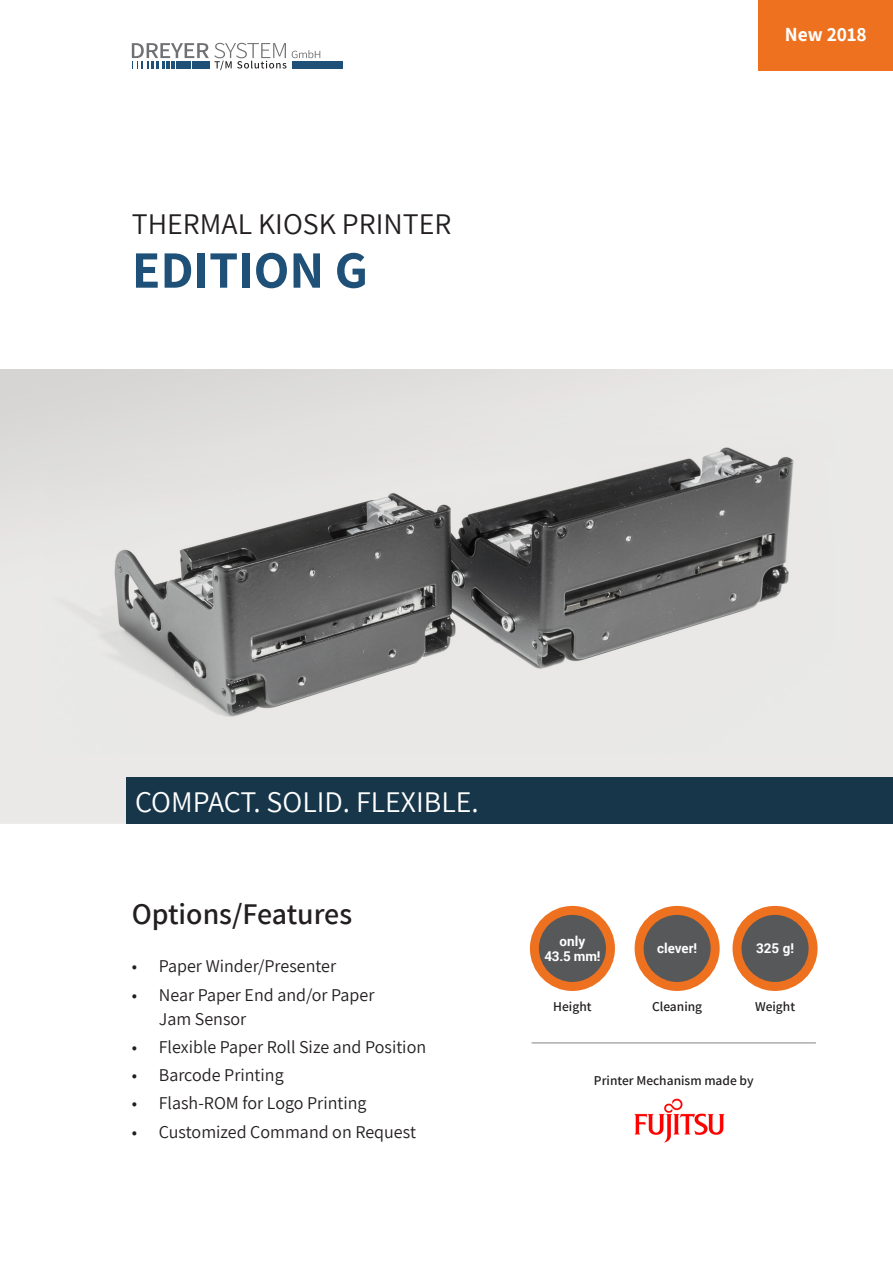
<style>
.page{position:relative;width:893px;height:1263px;background:#fff}
.page>*{position:absolute;margin:0;border:0;box-sizing:border-box;transform-origin:0 0}
.t1{font:700 52.5px "Assistant";color:#1e5078}
.t2{font:30px "Assistant";color:#fff}
.t3{font:30px "Assistant";color:#231f20}
.t4{font:600 30px "Assistant";color:#231f20}
.t5{font:700 19.5px "Assistant";color:#fff}
.t6{font:18px/24px "Assistant";color:#231f20}
.t7{font:600 13.5px "Assistant";color:#231f20}
.t8{font:700 13.5px/15px "Roboto";color:#fff;text-align:center}
</style>
<div class="page">
<img style="left:634px;top:1098px;width:91px;height:45px">
<img style="left:0;top:370px;width:893px;height:454px">
<svg style="left:292px;top:50px;width:28px;height:8px"></svg>
<div style="left:292px;top:61px;width:50px;height:7px;background:#1e5078"></div>
<svg style="left:132px;top:43px;width:154px;height:27px"></svg>
<div style="left:534px;top:910px;width:76px;height:76px;background:#57585a;border-radius:50%"></div>
<div style="left:530px;top:906px;width:85px;height:85px;border:9px solid #ed711f;border-radius:50%"></div>
<div style="left:639px;top:910px;width:76px;height:76px;background:#57585a;border-radius:50%"></div>
<div style="left:635px;top:906px;width:85px;height:85px;border:9px solid #ed711f;border-radius:50%"></div>
<div style="left:737px;top:910px;width:76px;height:76px;background:#57585a;border-radius:50%"></div>
<div style="left:732px;top:906px;width:86px;height:85px;border:9px solid #ed711f;border-radius:50%"></div>
<hr style="left:531px;top:1042px;width:285px;height:1px;background:#808285">
<div style="left:126px;top:777px;width:767px;height:47px;background:#173649"></div>
<div style="left:759px;top:0;width:134px;height:70px;background:#ed711f"></div>
<h2 class="t3" style="left:132px;top:203px;width:321px">THERMAL KIOSK PRINTER</h2>
<h1 class="t1" style="left:132px;top:234px;width:238px">EDITION G</h1>
<p class="t5" style="left:785px;top:22px;width:83px">New 2018</p>
<h2 class="t2" style="left:135px;top:781px;width:345px">COMPACT. SOLID. FLEXIBLE.</h2>
<h2 class="t4" style="left:132px;top:894px;width:222px">Options/Features</h2>
<p class="t6" style="left:132px;top:953px;width:206px">• Paper Winder/Presenter</p>
<p class="t6" style="left:159px;top:982px;width:217px;text-indent:-27px">• Near Paper End and/or Paper<br>Jam Sensor</p>
<p class="t6" style="left:132px;top:1034px;width:296px">• Flexible Paper Roll Size and Position</p>
<p class="t6" style="left:132px;top:1062px;width:153px">• Barcode Printing</p>
<p class="t6" style="left:132px;top:1090px;width:236px">• Flash-ROM for Logo Printing</p>
<p class="t6" style="left:132px;top:1119px;width:286px">• Customized Command on Request</p>
<p class="t8" style="left:544px;top:933px;width:58px">only<br>43.5 mm!</p>
<p class="t7" style="left:553px;top:997px;width:40px">Height</p>
<p class="t8" style="left:657px;top:940px;width:41px">clever!</p>
<p class="t7" style="left:652px;top:997px;width:52px">Cleaning</p>
<p class="t8" style="left:756px;top:940px;width:39px">325 g!</p>
<p class="t7" style="left:755px;top:997px;width:42px">Weight</p>
<p class="t7" style="left:594px;top:1071px;width:161px">Printer Mechanism made by</p>
</div>
